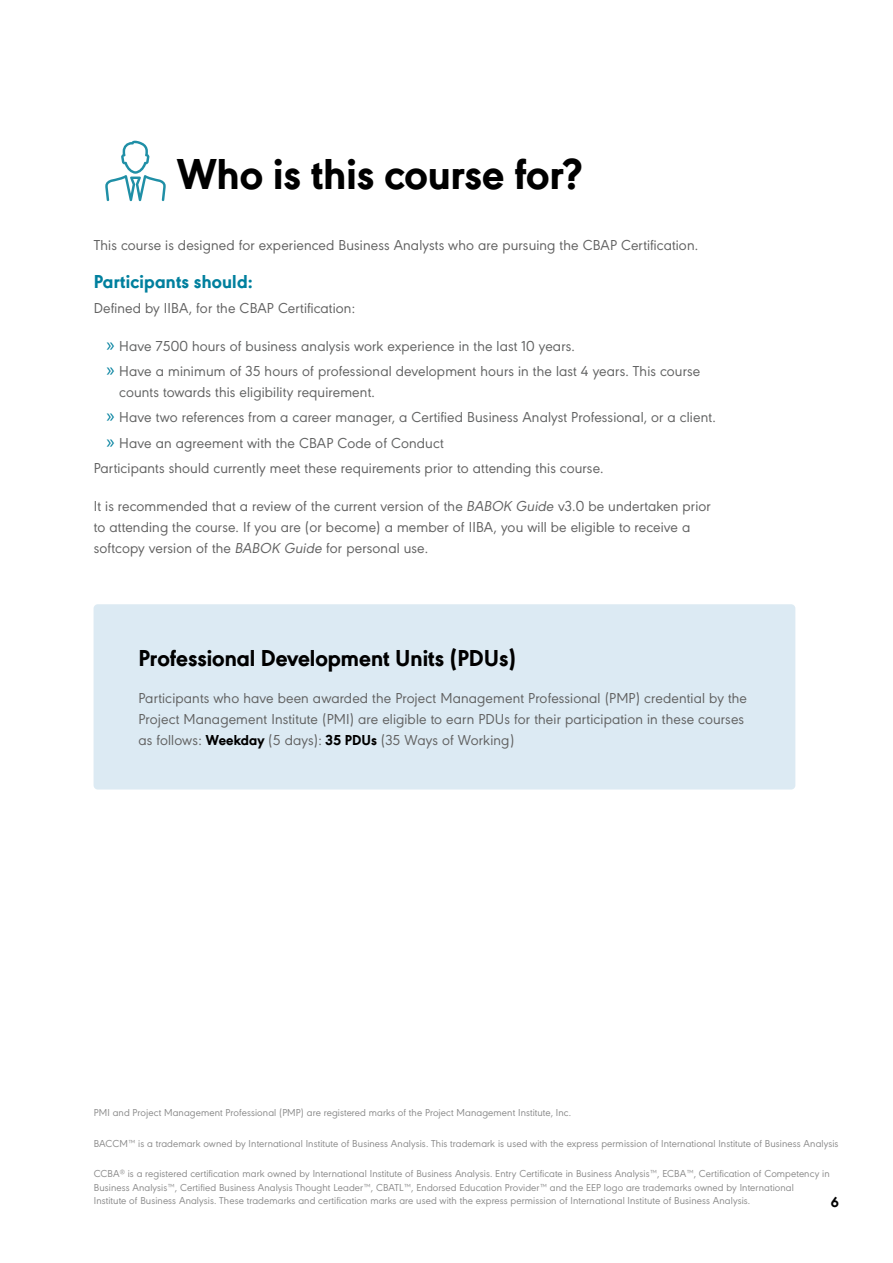
<style>
.page{position:relative;width:893px;height:1263px;background:#fff}
.page>*{position:absolute;margin:0;border:0;box-sizing:border-box;transform-origin:0 0}
.t1{font:800 45px "URW Geometric";color:#000}
.t2{font:800 24px "URW Geometric";color:#000}
.t3{font:800 19.5px "URW Geometric";letter-spacing:.01em;color:#00809e}
.t4{font:15px/21px "URW Geometric";letter-spacing:.01em;color:#626262}
.t5{font:15px/25.2px "URW Geometric";letter-spacing:.01em;color:#626363}
.t6{font:800 15px "URW Geometric";color:#000}
.t7{font:10.5px/13.5px "URW Geometric";letter-spacing:.01em;color:#8c8c8c}
.s1{font-family:"Myriad Pro";font-size:19.5px;color:#00809e}
.s2{font-style:italic}
.s3{font-weight:800;color:#000}
</style>
<div class="page">
<div style="left:94px;top:604px;width:701px;height:185px;background:#dceaf3;border-radius:4px"></div>
<svg style="left:105px;top:141px;width:61px;height:60px"></svg>
<h1 class="t1" style="left:177px;top:141px;width:406px">Who is this course for?</h1>
<h3 class="t4" style="left:94px;top:233px;width:606px">This course is designed for experienced Business Analysts who are pursuing the CBAP Certification.</h3>
<h3 class="t3" style="left:94px;top:266px;width:161px">Participants should:</h3>
<h3 class="t4" style="left:94px;top:296px;width:263px">Defined by IIBA, for the CBAP Certification:</h3>
<h3 class="t5" style="left:107px;top:332px;width:595px"><span class="s1">»</span> Have 7500 hours of business analysis work experience in the last 10 years.<br><span class="s1">»</span> Have a minimum of 35 hours of professional development hours in the last 4 years. This course</h3>
<h3 class="t5" style="left:119px;top:378px;width:257px">counts towards this eligibility requirement.</h3>
<h3 class="t5" style="left:107px;top:404px;width:611px"><span class="s1">»</span> Have two references from a career manager, a Certified Business Analyst Professional, or a client.</h3>
<h3 class="t5" style="left:107px;top:429px;width:339px"><span class="s1">»</span> Have an agreement with the CBAP Code of Conduct</h3>
<h3 class="t4" style="left:94px;top:456px;width:511px">Participants should currently meet these requirements prior to attending this course.</h3>
<p class="t4" style="left:94px;top:494px;width:619px">It is recommended that a review of the current version of the <span class="s2">BABOK Guide</span> v3.0 be undertaken prior to attending the course. If you are (or become) a member of IIBA, you will be eligible to receive a softcopy version of the <span class="s2">BABOK Guide</span> for personal use.</p>
<h2 class="t2" style="left:138px;top:640px;width:379px">Professional Development Units (PDUs)</h2>
<p class="t4" style="left:138px;top:686px;width:610px">Participants who have been awarded the Project Management Professional (PMP) credential by the<br>Project Management Institute (PMI) are eligible to earn PDUs for their participation in these courses as follows: <span class="s3">Weekday</span> (5 days): <span class="s3">35 PDUs</span> (35 Ways of Working)</p>
<p class="t7" style="left:94px;top:1105px;width:479px">PMI and Project Management Professional (PMP) are registered marks of the Project Management Institute, Inc.</p>
<p class="t7" style="left:94px;top:1135px;width:746px">BACCM™ is a trademark owned by International Institute of Business Analysis. This trademark is used with the express permission of International Institute of Business Analysis</p>
<p class="t7" style="left:94px;top:1166px;width:737px">CCBA<sup>®</sup> is a registered certification mark owned by International Institute of Business Analysis. Entry Certificate in Business Analysis™, ECBA™, Certification of Competency in<br>Business Analysis™, Certified Business Analysis Thought Leader™, CBATL™, Endorsed Education Provider™ and the EEP logo are trademarks owned by International<br>Institute of Business Analysis. These trademarks and certification marks are used with the express permission of International Institute of Business Analysis.</p>
<h3 class="t6" style="left:831px;top:1191px;width:10px">6</h3>
</div>
